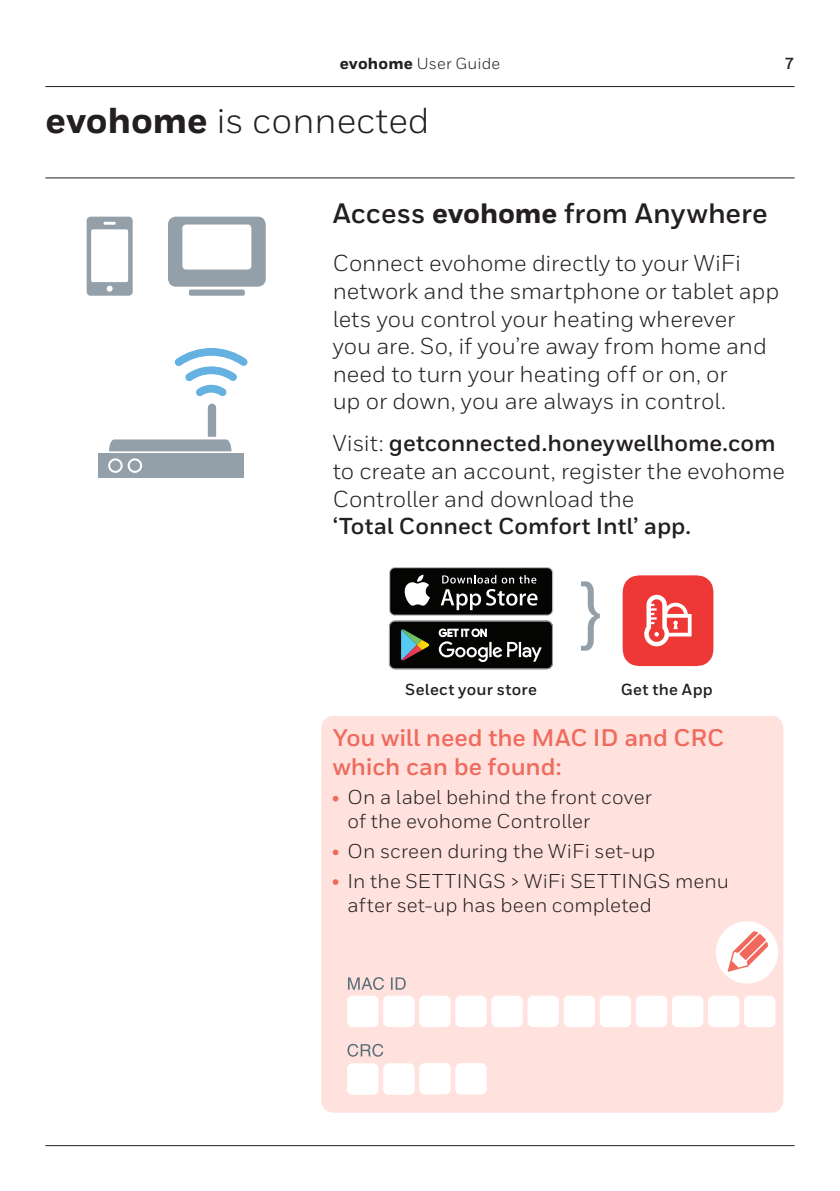
<style>
.page{position:relative;width:840px;height:1191px;background:#fff}
.page>*{position:absolute;margin:0;border:0;box-sizing:border-box;transform-origin:0 0}
.t1{font:36px "Honeywell Sans";color:#231f20}
.t2{font:700 28px "Honeywell Sans";color:#231f20}
.t3{font:700 24px/28.8px "Honeywell Sans";letter-spacing:-.005em;color:#ef6a5d}
.t4{font:23px/27.6px "Honeywell Sans";letter-spacing:-.005em;color:#231f20}
.t5{font:700 23px "Honeywell Sans";letter-spacing:-.005em;color:#231f20}
.t6{font:20px/24px "Honeywell Sans";letter-spacing:.005em;color:#231f20}
.t7{font:700 16px "Honeywell Sans";letter-spacing:.02em;color:#231f20}
.t8{font:16px "Honeywell Sans";letter-spacing:.015em;color:#231f20}
.s1{font-weight:800}
.s2{font-weight:700}
</style>
<div class="page">
<hr style="left:45px;top:177px;width:749px;height:1px;background:#231f20">
<hr style="left:45px;top:1145px;width:749px;height:1px;background:#231f20">
<hr style="left:45px;top:86px;width:749px;height:1px;background:#231f20">
<div style="left:321px;top:716px;width:461px;height:396px;background:#ffe1dd;border-radius:11px"></div>
<svg style="left:332px;top:796px;width:6px;height:5px"></svg>
<svg style="left:332px;top:849px;width:6px;height:6px"></svg>
<svg style="left:332px;top:879px;width:6px;height:6px"></svg>
<div style="left:347px;top:995px;width:31px;height:32px;background:#fff;border-radius:6px"></div>
<div style="left:347px;top:1063px;width:31px;height:31px;background:#fff;border-radius:6px"></div>
<div style="left:491px;top:995px;width:31px;height:32px;background:#fff;border-radius:6px"></div>
<div style="left:635px;top:995px;width:31px;height:32px;background:#fff;border-radius:6px"></div>
<div style="left:419px;top:995px;width:31px;height:32px;background:#fff;border-radius:6px"></div>
<div style="left:419px;top:1063px;width:31px;height:31px;background:#fff;border-radius:6px"></div>
<div style="left:563px;top:995px;width:31px;height:32px;background:#fff;border-radius:6px"></div>
<div style="left:707px;top:995px;width:32px;height:32px;background:#fff;border-radius:6px"></div>
<div style="left:383px;top:995px;width:31px;height:32px;background:#fff;border-radius:6px"></div>
<div style="left:383px;top:1063px;width:31px;height:31px;background:#fff;border-radius:6px"></div>
<div style="left:527px;top:995px;width:31px;height:32px;background:#fff;border-radius:6px"></div>
<div style="left:671px;top:995px;width:32px;height:32px;background:#fff;border-radius:6px"></div>
<div style="left:455px;top:995px;width:31px;height:32px;background:#fff;border-radius:6px"></div>
<div style="left:455px;top:1063px;width:31px;height:31px;background:#fff;border-radius:6px"></div>
<div style="left:599px;top:995px;width:31px;height:32px;background:#fff;border-radius:6px"></div>
<div style="left:743px;top:995px;width:32px;height:32px;background:#fff;border-radius:6px"></div>
<svg style="left:347px;top:1043px;width:36px;height:13px"></svg>
<svg style="left:348px;top:977px;width:57px;height:13px"></svg>
<div style="left:715px;top:921px;width:62px;height:62px;background:#fff;border-radius:50%"></div>
<svg style="left:727px;top:931px;width:40px;height:40px"></svg>
<svg style="left:87px;top:217px;width:46px;height:79px"></svg>
<svg style="left:168px;top:217px;width:97px;height:79px"></svg>
<div style="left:98px;top:453px;width:145px;height:25px;background:#94a0a9"></div>
<svg style="left:109px;top:403px;width:122px;height:48px"></svg>
<div style="left:108px;top:458px;width:15px;height:15px;border:2px solid #fff;border-radius:50%"></div>
<div style="left:128px;top:458px;width:14px;height:15px;border:2px solid #fff;border-radius:50%"></div>
<svg style="left:174px;top:348px;width:73px;height:49px"></svg>
<svg style="left:622px;top:575px;width:91px;height:91px;background:#f05654"></svg>
<svg style="left:389px;top:620px;width:163px;height:49px;background:#303230"></svg>
<svg style="left:389px;top:567px;width:164px;height:48px"></svg>
<div style="left:390px;top:568px;width:161px;height:46px;background:#040503;border-radius:5px"></div>
<svg style="left:404px;top:574px;width:25px;height:32px"></svg>
<svg style="left:440px;top:589px;width:97px;height:21px"></svg>
<svg style="left:442px;top:575px;width:94px;height:8px"></svg>
<svg style="left:581px;top:581px;width:18px;height:69px"></svg>
<p class="t8" style="left:339px;top:54px;width:162px"><span class="s1">evohome</span> User Guide</p>
<p class="t7" style="left:784px;top:54px;width:11px">7</p>
<h1 class="t1" style="left:45px;top:99px;width:385px"><span class="s1">evohome</span> is connected</h1>
<p class="t2" style="left:332px;top:196px;width:436px">Access <span class="s1">evohome</span> from Anywhere</p>
<p class="t4" style="left:332px;top:250px;width:448px">Connect evohome directly to your WiFi network and the smartphone or tablet app lets you control your heating wherever you are. So, if you’re away from home and need to turn your heating off or on, or<br>up or down, you are always in control.</p>
<p class="t4" style="left:332px;top:430px;width:453px">Visit: <span class="s2">getconnected.honeywellhome.com </span>to create an account, register the evohome<br>Controller and download the</p>
<p class="t5" style="left:332px;top:512px;width:360px">‘Total Connect Comfort Intl’ app.</p>
<p class="t7" style="left:405px;top:680px;width:133px">Select your store</p>
<p class="t7" style="left:620px;top:680px;width:93px">Get the App</p>
<p class="t3" style="left:332px;top:724px;width:392px">You will need the MAC ID and CRC which can be found:</p>
<p class="t6" style="left:347px;top:785px;width:305px">On a label behind the front cover of the evohome Controller</p>
<p class="t6" style="left:347px;top:836px;width:383px;line-height:29.6px">On screen during the WiFi set-up<br>In the SETTINGS &gt; WiFi SETTINGS menu</p>
<p class="t6" style="left:347px;top:893px;width:305px">after set-up has been completed</p>
</div>
